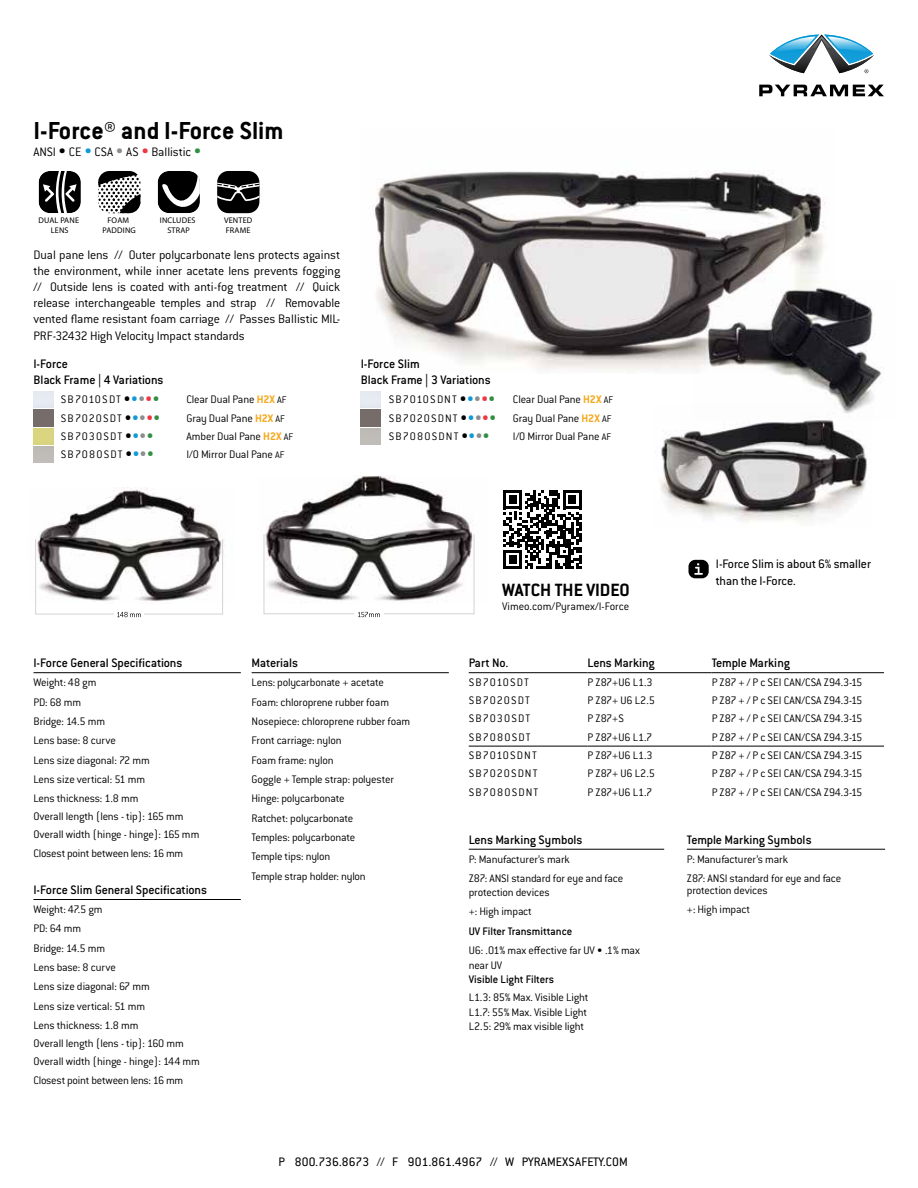
<style>
.page{position:relative;width:918px;height:1188px;background:#fff}
.page>*{position:absolute;margin:0;border:0;box-sizing:border-box;transform-origin:0 0}
.t1{font:700 27px "Conduit ITC Std";color:#000}
.t2{font:700 19.5px "Conduit ITC Std";color:#000}
.t3{font:300 13.5px/16.2px "Conduit ITC Std";letter-spacing:-.005em;color:#000;text-align:justify}
.t4{font:500 13.5px "Conduit ITC Std";letter-spacing:-.01em;color:#000}
.t5{font:13.5px/16.2px "Conduit ITC Std";color:#000}
.t6{font:300 12px/18.9px "Conduit ITC Std";letter-spacing:-.015em;color:#000}
.t7{font:300 12px "Conduit ITC Std";letter-spacing:.1em;color:#000}
.t8{font:300 12px "Conduit ITC Std";letter-spacing:.09em;color:#000}
.t9{font:500 12px "Conduit ITC Std";letter-spacing:-.01em;color:#000}
.t10{font:8.25px/9.4px "Myriad Pro";letter-spacing:.02em;color:#000;text-align:center}
.s1{font-weight:400;font-size:16.5px}
.s2{font-weight:400;font-size:16.5px;color:#0f9ad6}
.s3{font-weight:400;font-size:16.5px;color:#8b8d8e}
.s4{font-weight:400;font-size:16.5px;color:#ef3742}
.s5{font-weight:400;font-size:16.5px;color:#318f43}
.s6{font-weight:900;font-size:13.8px}
.s7{font-weight:900;font-size:13.8px;color:#0f9ad6}
.s8{font-weight:900;font-size:13.8px;color:#8b8d8e}
.s9{font-weight:900;font-size:13.8px;color:#ef3742}
.s10{font-weight:900;font-size:13.8px;color:#318f43}
.s11{font-weight:700;color:#f5a81c}
.s12{font-size:10.5px}
</style>
<div class="page">
<svg style="left:759px;top:85px;width:125px;height:11px"></svg>
<svg style="left:769px;top:35px;width:105px;height:38px"></svg>
<hr style="left:33px;top:672px;width:208px;height:1px;background:#000">
<hr style="left:33px;top:899px;width:208px;height:1px;background:#000">
<hr style="left:252px;top:672px;width:197px;height:1px;background:#000">
<svg style="left:588px;top:673px;width:296px;height:73px"></svg>
<hr style="left:469px;top:672px;width:119px;height:1px;background:#000">
<hr style="left:469px;top:746px;width:119px;height:1px;background:#000">
<hr style="left:588px;top:672px;width:124px;height:1px;background:#000">
<hr style="left:712px;top:672px;width:172px;height:1px;background:#000">
<hr style="left:588px;top:746px;width:124px;height:1px;background:#000">
<hr style="left:712px;top:746px;width:172px;height:1px;background:#000">
<hr style="left:469px;top:849px;width:195px;height:1px;background:#000">
<hr style="left:687px;top:849px;width:198px;height:1px;background:#000">
<img style="left:373px;top:170px;width:452px;height:202px">
<img style="left:694px;top:281px;width:190px;height:123px">
<svg style="left:39px;top:171px;width:42px;height:42px"></svg>
<svg style="left:98px;top:171px;width:42px;height:43px"></svg>
<svg style="left:158px;top:171px;width:42px;height:42px"></svg>
<div style="left:217px;top:171px;width:42px;height:42px;background:#000;border-radius:11px"></div>
<svg style="left:217px;top:182px;width:42px;height:19px"></svg>
<img style="left:263px;top:475px;width:212px;height:128px">
<img style="left:37px;top:488px;width:187px;height:114px">
<svg style="left:503px;top:490px;width:79px;height:79px"></svg>
<div style="left:689px;top:560px;width:20px;height:18px;background:#000;border-radius:7px"></div>
<svg style="left:694px;top:563px;width:9px;height:12px"></svg>
<div style="left:35px;top:539px;width:188px;height:75px;border:1px solid #d5d3d3"></div>
<svg style="left:114px;top:611px;width:30px;height:7px"></svg>
<svg style="left:117px;top:612px;width:24px;height:5px"></svg>
<div style="left:264px;top:534px;width:210px;height:80px;border:1px solid #d5d3d3"></div>
<svg style="left:354px;top:611px;width:30px;height:7px"></svg>
<svg style="left:358px;top:612px;width:22px;height:5px"></svg>
<img style="left:660px;top:404px;width:211px;height:119px">
<h1 class="t1" style="left:33px;top:114px;width:252px">I-Force® and I-Force Slim</h1>
<p class="t3" style="left:33px;top:143px;width:170px">ANSI <span class="s1">•</span> CE <span class="s2">•</span> CSA <span class="s3">•</span> AS <span class="s4">•</span> Ballistic <span class="s5">•</span></p>
<p class="t10" style="left:39px;top:216px;width:42px">DUAL PANE<br>LENS</p>
<p class="t10" style="left:103px;top:216px;width:35px">FOAM<br>PADDING</p>
<p class="t10" style="left:160px;top:216px;width:37px">INCLUDES<br>STRAP</p>
<p class="t10" style="left:224px;top:216px;width:30px;text-align:left">VENTED<br>FRAME</p>
<p class="t3" style="left:33px;top:246px;width:308px">Dual pane lens // Outer polycarbonate lens protects against the environment, while inner acetate lens prevents fogging // Outside lens is coated with anti-fog treatment // Quick release interchangeable temples and strap // Removable vented flame resistant foam carriage // Passes Ballistic MIL-PRF-32432 High Velocity Impact standards</p>
<p class="t4" style="left:33px;top:356px;width:36px">I-Force</p>
<p class="t4" style="left:361px;top:356px;width:61px">I-Force Slim</p>
<p class="t4" style="left:33px;top:371px;width:131px">Black Frame | 4 Variations</p>
<p class="t4" style="left:361px;top:371px;width:131px">Black Frame | 3 Variations</p>
<p class="t8" style="left:61px;top:392px;width:100px">SB7010SDT <span class="s6">•</span><span class="s7">•</span><span class="s8">•</span><span class="s9">•</span><span class="s10">•</span></p>
<p class="t6" style="left:187px;top:390px;width:102px">Clear Dual Pane <span class="s11">H2X</span> <span class="s12">AF</span></p>
<p class="t8" style="left:61px;top:411px;width:101px">SB7020SDT <span class="s6">•</span><span class="s7">•</span><span class="s8">•</span><span class="s9">•</span><span class="s10">•</span></p>
<p class="t6" style="left:187px;top:408px;width:100px">Gray Dual Pane <span class="s11">H2X</span> <span class="s12">AF</span></p>
<p class="t7" style="left:61px;top:429px;width:94px">SB7030SDT <span class="s6">•</span><span class="s7">•</span><span class="s8">•</span><span class="s10">•</span></p>
<p class="t6" style="left:187px;top:427px;width:108px">Amber Dual Pane <span class="s11">H2X</span> <span class="s12">AF</span></p>
<p class="t7" style="left:61px;top:447px;width:94px">SB7080SDT <span class="s6">•</span><span class="s7">•</span><span class="s8">•</span><span class="s10">•</span></p>
<p class="t6" style="left:187px;top:445px;width:100px">I/O Mirror Dual Pane <span class="s12">AF</span></p>
<p class="t6" style="left:389px;top:390px;width:226px;line-height:18.3px;text-indent:124px">Clear Dual Pane <span class="s11">H2X</span> <span class="s12">AF<br></span>SB7020SDNT <span class="s6">•</span><span class="s7">•</span><span class="s8">•</span><span class="s9">•</span><span class="s10">•</span> Gray Dual Pane <span class="s11">H2X</span> <span class="s12">AF<br></span>SB7080SDNT <span class="s6">•</span><span class="s7">•</span><span class="s8">•</span><span class="s10">•</span></p>
<p class="t7" style="left:389px;top:392px;width:108px">SB7010SDNT <span class="s6">•</span><span class="s7">•</span><span class="s8">•</span><span class="s9">•</span><span class="s10">•</span></p>
<p class="t6" style="left:513px;top:427px;width:100px">I/O Mirror Dual Pane <span class="s12">AF</span></p>
<h2 class="t2" style="left:502px;top:578px;width:129px">WATCH THE VIDEO</h2>
<p class="t6" style="left:502px;top:597px;width:129px">Vimeo.com/Pyramex/I-Force</p>
<p class="t5" style="left:716px;top:556px;width:156px">I-Force Slim is about 6% smaller than the I-Force.</p>
<p class="t4" style="left:33px;top:655px;width:150px">I-Force General Specifications</p>
<p class="t6" style="left:33px;top:673px;width:167px">Weight: 48 gm<br>PD: 68 mm<br>Bridge: 14.5 mm<br>Lens base: 8 curve<br>Lens size diagonal: 72 mm<br>Lens size vertical: 51 mm<br>Lens thickness: 1.8 mm<br>Overall length (lens - tip): 165 mm<br>Overall width (hinge - hinge): 165 mm<br>Closest point between lens: 16 mm</p>
<p class="t4" style="left:33px;top:882px;width:175px">I-Force Slim General Specifications</p>
<p class="t6" style="left:33px;top:899px;width:168px">Weight: 47.5 gm<br>PD: 64 mm<br>Bridge: 14.5 mm<br>Lens base: 8 curve<br>Lens size diagonal: 67 mm<br>Lens size vertical: 51 mm<br>Lens thickness: 1.8 mm<br>Overall length (lens - tip): 160 mm<br>Overall width (hinge - hinge): 144 mm<br>Closest point between lens: 16 mm</p>
<p class="t4" style="left:252px;top:655px;width:48px">Materials</p>
<p class="t6" style="left:252px;top:672px;width:160px;line-height:19.4px">Lens: polycarbonate + acetate<br>Foam: chloroprene rubber foam<br>Nosepiece: chloroprene rubber foam<br>Front carriage: nylon<br>Foam frame: nylon<br>Goggle + Temple strap: polyester<br>Hinge: polycarbonate<br>Ratchet: polycarbonate<br>Temples: polycarbonate<br>Temple tips: nylon<br>Temple strap holder: nylon</p>
<p class="t4" style="left:469px;top:655px;width:41px">Part No.</p>
<p class="t4" style="left:588px;top:655px;width:69px">Lens Marking</p>
<p class="t4" style="left:712px;top:655px;width:80px">Temple Marking</p>
<p class="t8" style="left:469px;top:675px;width:62px">SB7010SDT</p>
<p class="t6" style="left:588px;top:672px;width:67px">P Z87+U6 L1.3</p>
<p class="t6" style="left:712px;top:672px;width:152px">P Z87 + / P c SEI CAN/CSA Z94.3-15</p>
<p class="t8" style="left:469px;top:693px;width:63px">SB7020SDT</p>
<p class="t6" style="left:588px;top:690px;width:69px">P Z87+ U6 L2.5</p>
<p class="t6" style="left:712px;top:690px;width:152px">P Z87 + / P c SEI CAN/CSA Z94.3-15</p>
<p class="t7" style="left:469px;top:711px;width:63px">SB7030SDT</p>
<p class="t6" style="left:588px;top:709px;width:38px">P Z87+S</p>
<p class="t6" style="left:712px;top:709px;width:152px">P Z87 + / P c SEI CAN/CSA Z94.3-15</p>
<p class="t7" style="left:469px;top:730px;width:63px">SB7080SDT</p>
<p class="t6" style="left:588px;top:727px;width:66px">P Z87+U6 L1.7</p>
<p class="t6" style="left:712px;top:727px;width:152px">P Z87 + / P c SEI CAN/CSA Z94.3-15</p>
<p class="t7" style="left:469px;top:748px;width:70px">SB7010SDNT</p>
<p class="t6" style="left:588px;top:746px;width:67px">P Z87+U6 L1.3</p>
<p class="t6" style="left:712px;top:746px;width:152px">P Z87 + / P c SEI CAN/CSA Z94.3-15</p>
<p class="t7" style="left:469px;top:766px;width:70px">SB7020SDNT</p>
<p class="t6" style="left:588px;top:764px;width:69px">P Z87+ U6 L2.5</p>
<p class="t6" style="left:712px;top:764px;width:152px">P Z87 + / P c SEI CAN/CSA Z94.3-15</p>
<p class="t7" style="left:469px;top:785px;width:71px">SB7080SDNT</p>
<p class="t6" style="left:588px;top:782px;width:66px">P Z87+U6 L1.7</p>
<p class="t6" style="left:712px;top:782px;width:152px">P Z87 + / P c SEI CAN/CSA Z94.3-15</p>
<p class="t4" style="left:469px;top:831px;width:115px">Lens Marking Symbols</p>
<p class="t6" style="left:469px;top:849px;width:156px">P: Manufacturer’s mark<br>Z87: ANSI standard for eye and face</p>
<p class="t6" style="left:469px;top:883px;width:83px">protection devices +: High impact</p>
<p class="t9" style="left:469px;top:924px;width:105px">UV Filter Transmittance</p>
<p class="t6" style="left:469px;top:943px;width:173px;line-height:14.4px">U6: .01% max effective far UV • .1% max near UV</p>
<p class="t9" style="left:469px;top:972px;width:87px">Visible Light Filters</p>
<p class="t6" style="left:469px;top:990px;width:121px;line-height:14.4px;text-align:justify">L1.3: 85% Max. Visible Light L1.7: 55% Max. Visible Light L2.5: 29% max visible light</p>
<p class="t4" style="left:687px;top:831px;width:126px">Temple Marking Symbols</p>
<p class="t6" style="left:687px;top:849px;width:156px">P: Manufacturer’s mark<br>Z87: ANSI standard for eye and face</p>
<p class="t6" style="left:687px;top:880px;width:83px">protection devices +: High impact</p>
<p class="t5" style="left:278px;top:1154px;width:351px">P 800.736.8673 // F 901.861.4967 // W PYRAMEXSAFETY.COM</p>
</div>
